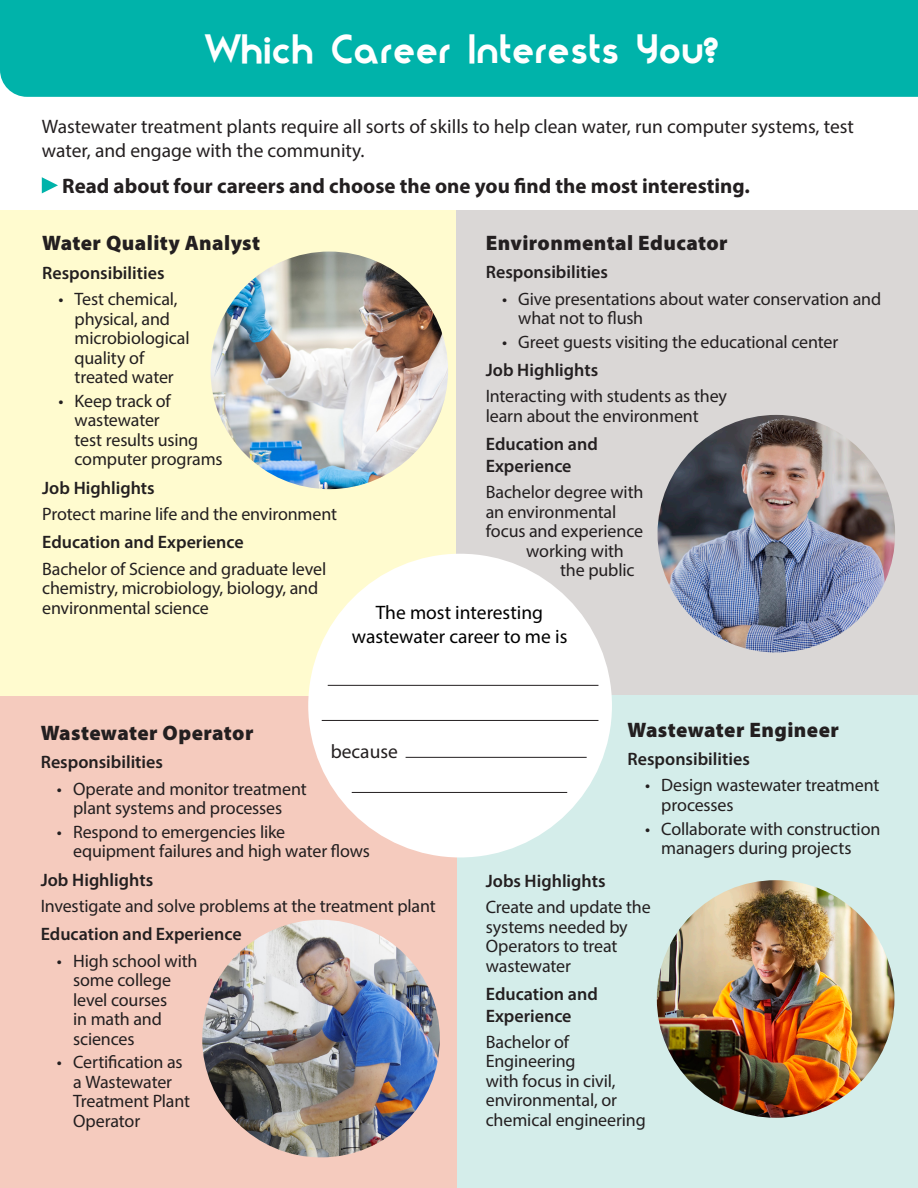
<style>
.page{position:relative;width:918px;height:1188px;background:#fff}
.page>*{position:absolute;margin:0;border:0;box-sizing:border-box;transform-origin:0 0}
.t1{font:36px "Moderna";letter-spacing:.025em;color:#fff}
.t2{font:900 21px "Myriad Pro";letter-spacing:.02em;color:#231f20}
.t3{font:700 21px "Myriad Pro";color:#231f20}
.t4{font:19.5px/24px "Myriad Pro";color:#231f20}
.t5{font:19.5px/23.4px "Myriad Pro";color:#000;text-align:center}
.TXT_Bullet{font:18px/19.5px "Myriad Pro";letter-spacing:-.01em;color:#231f20}
.TXT_Bullet-2{font:600 18px/21.6px "Myriad Pro";color:#231f20}
.s1{font-family:"Eurofurencebold";font-size:39px}
</style>
<div class="page">
<div style="left:455px;top:210px;width:463px;height:486px;background:#dad7d6"></div>
<div style="left:457px;top:696px;width:461px;height:492px;background:#d4edea"></div>
<div style="left:0;top:696px;width:457px;height:492px;background:#f5cbbe"></div>
<div style="left:0;top:210px;width:455px;height:486px;background:#fffbcf"></div>
<svg style="left:42px;top:177px;width:16px;height:16px"></svg>
<div style="left:308px;top:554px;width:304px;height:303px;background:#fff;border-radius:50%"></div>
<hr style="left:328px;top:685px;width:270px;height:1px;background:#231f20">
<hr style="left:322px;top:720px;width:276px;height:1px;background:#231f20">
<hr style="left:406px;top:757px;width:181px;height:1px;background:#231f20">
<hr style="left:352px;top:792px;width:215px;height:1px;background:#231f20">
<img style="left:210px;top:252px;width:238px;height:237px;border-radius:119px">
<img style="left:202px;top:920px;width:238px;height:237px;border-radius:119px">
<img style="left:657px;top:880px;width:237px;height:238px;border-radius:119px">
<img style="left:658px;top:415px;width:237px;height:237px;border-radius:119px">
<div style="left:0;top:0;width:918px;height:97px;background:#00b3aa"></div>
<p class="t1" style="left:205px;top:27px;width:515px">Which Career Interests You<span class="s1">?</span></p>
<p class="t4" style="left:42px;top:115px;width:814px">Wastewater treatment plants require all sorts of skills to help clean water, run computer systems, test water, and engage with the community.</p>
<p class="t3" style="left:62px;top:173px;width:689px">Read about four careers and choose the one you find the most interesting.</p>
<p class="t2" style="left:42px;top:229px;width:219px">Water Quality Analyst</p>
<p class="TXT_Bullet-2" style="left:42px;top:262px;width:124px">Responsibilities</p>
<p class="TXT_Bullet" style="left:75px;top:289px;width:116px;text-indent:-16px">• Test chemical, physical, and microbiological quality of treated water</p>
<p class="TXT_Bullet" style="left:75px;top:391px;width:150px;text-indent:-16px">• Keep track of wastewater<br>test results using computer programs</p>
<p class="TXT_Bullet-2" style="left:42px;top:476px;width:114px">Job Highlights</p>
<p class="TXT_Bullet" style="left:42px;top:504px;width:296px">Protect marine life and the environment</p>
<p class="TXT_Bullet-2" style="left:42px;top:531px;width:203px">Education and Experience</p>
<p class="TXT_Bullet" style="left:42px;top:559px;width:286px">Bachelor of Science and graduate level</p>
<p class="TXT_Bullet" style="left:42px;top:578px;width:278px">chemistry, microbiology, biology, and environmental science</p>
<p class="t2" style="left:486px;top:229px;width:243px">Environmental Educator</p>
<p class="TXT_Bullet-2" style="left:486px;top:261px;width:124px">Responsibilities</p>
<p class="TXT_Bullet" style="left:518px;top:288px;width:365px;text-indent:-16px">• Give presentations about water conservation and what not to flush</p>
<p class="TXT_Bullet" style="left:502px;top:332px;width:338px">• Greet guests visiting the educational center</p>
<p class="TXT_Bullet-2" style="left:486px;top:359px;width:114px">Job Highlights</p>
<p class="TXT_Bullet" style="left:486px;top:386px;width:243px">Interacting with students as they learn about the environment</p>
<p class="TXT_Bullet-2" style="left:486px;top:433px;width:114px">Education and<br>Experience</p>
<p class="TXT_Bullet" style="left:486px;top:482px;width:159px">Bachelor degree with an environmental focus and experience</p>
<p class="TXT_Bullet" style="left:526px;top:541px;width:99px">working with</p>
<p class="TXT_Bullet" style="left:560px;top:560px;width:76px">the public</p>
<p class="t5" style="left:352px;top:601px;width:217px">The most interesting wastewater career to me is</p>
<p class="t2" style="left:41px;top:719px;width:214px">Wastewater Operator</p>
<p class="TXT_Bullet-2" style="left:41px;top:751px;width:124px">Responsibilities</p>
<p class="TXT_Bullet" style="left:57px;top:779px;width:251px;text-align:center">• Operate and monitor treatment plant systems and processes</p>
<p class="TXT_Bullet" style="left:73px;top:822px;width:298px;text-indent:-16px">• Respond to emergencies like equipment failures and high water flows</p>
<p class="TXT_Bullet-2" style="left:41px;top:868px;width:114px">Job Highlights</p>
<p class="TXT_Bullet" style="left:41px;top:896px;width:397px">Investigate and solve problems at the treatment plant</p>
<p class="TXT_Bullet-2" style="left:41px;top:923px;width:202px">Education and Experience</p>
<p class="TXT_Bullet" style="left:73px;top:951px;width:126px;text-indent:-16px">• High school with some college level courses<br>in math and sciences</p>
<p class="TXT_Bullet" style="left:73px;top:1052px;width:118px;text-indent:-16px">• Certification as a Wastewater<br>Treatment Plant<br>Operator</p>
<p class="t4" style="left:331px;top:739px;width:69px">because</p>
<p class="t2" style="left:628px;top:716px;width:213px">Wastewater Engineer</p>
<p class="TXT_Bullet-2" style="left:628px;top:748px;width:124px">Responsibilities</p>
<p class="TXT_Bullet" style="left:661px;top:775px;width:220px;text-indent:-16px">• Design wastewater treatment processes</p>
<p class="TXT_Bullet" style="left:661px;top:819px;width:221px;text-indent:-16px">• Collaborate with construction managers during projects</p>
<p class="TXT_Bullet-2" style="left:486px;top:870px;width:121px">Jobs Highlights</p>
<p class="TXT_Bullet" style="left:486px;top:897px;width:166px">Create and update the systems needed by<br>Operators to treat wastewater</p>
<p class="TXT_Bullet-2" style="left:486px;top:983px;width:114px">Education and<br>Experience</p>
<p class="TXT_Bullet" style="left:486px;top:1032px;width:162px">Bachelor of<br>Engineering<br>with focus in civil, environmental, or chemical engineering</p>
</div>
